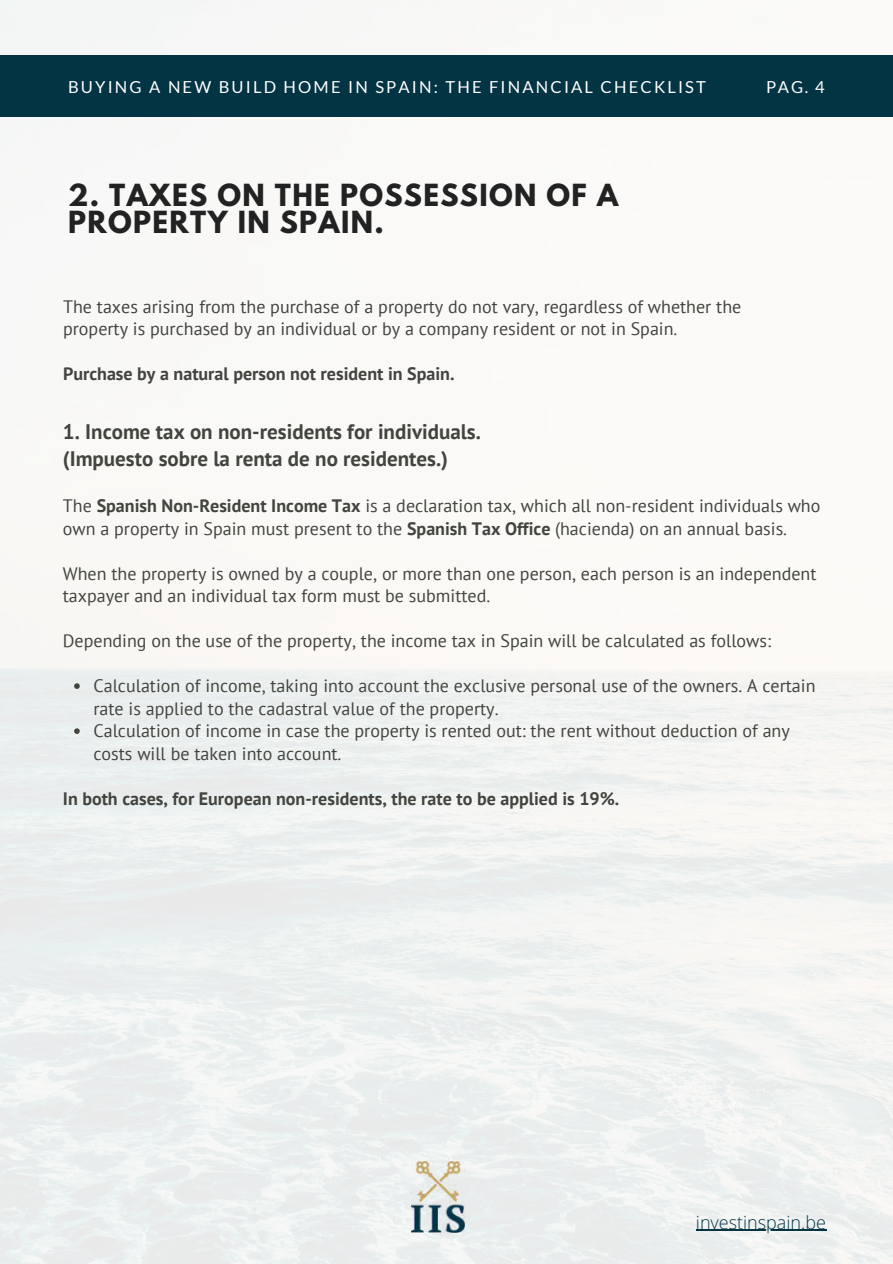
<style>
.page{position:relative;width:893px;height:1264px;background:#fff}
.page>*{position:absolute;margin:0;border:0;box-sizing:border-box;transform-origin:0 0}
.t1{font:700 27px/27px "League Spartan";letter-spacing:.05em;color:#222}
.t2{font:700 21px/27px "PT Sans";color:#43443e}
.t3{font:18px/22.5px "PT Sans";color:#43443e}
.t4{font:700 18px "PT Sans";color:#43443e}
.t5{font:300 18px "Open Sans";color:#033444}
.t6{font:16.5px "Lato";letter-spacing:.13em;color:#fff}
.s1{font-weight:700}
</style>
<div class="page">
<img style="left:0;top:0;width:892px;height:1263px">
<div style="left:0;top:55px;width:892px;height:61px;background:#033444"></div>
<svg style="left:74px;top:683px;width:6px;height:6px"></svg>
<svg style="left:74px;top:728px;width:6px;height:6px"></svg>
<img style="left:411px;top:1161px;width:53px;height:71px">
<hr style="left:696px;top:1229px;width:130px;height:1px;background:#033444">
<p class="t6" style="left:68px;top:77px;width:639px">BUYING A NEW BUILD HOME IN SPAIN: THE FINANCIAL CHECKLIST</p>
<p class="t6" style="left:766px;top:76px;width:60px">PAG. 4</p>
<h1 class="t1" style="left:68px;top:185px;width:551px">2. TAXES ON THE POSSESSION OF A<br>PROPERTY IN SPAIN.</h1>
<p class="t3" style="left:63px;top:295px;width:679px">The taxes arising from the purchase of a property do not vary, regardless of whether the property is purchased by an individual or by a company resident or not in Spain.</p>
<p class="t4" style="left:63px;top:362px;width:393px">Purchase by a natural person not resident in Spain.</p>
<p class="t2" style="left:63px;top:418px;width:419px">1. Income tax on non-residents for individuals. (Impuesto sobre la renta de no residentes.)</p>
<p class="t3" style="left:63px;top:494px;width:759px">The <span class="s1">Spanish Non-Resident Income Tax</span> is a declaration tax, which all non-resident individuals who own a property in Spain must present to the <span class="s1">Spanish Tax Office</span> (hacienda) on an annual basis.</p>
<p class="t3" style="left:63px;top:562px;width:755px">When the property is owned by a couple, or more than one person, each person is an independent taxpayer and an individual tax form must be submitted.</p>
<p class="t3" style="left:63px;top:629px;width:709px">Depending on the use of the property, the income tax in Spain will be calculated as follows:</p>
<p class="t3" style="left:93px;top:674px;width:723px">Calculation of income, taking into account the exclusive personal use of the owners. A certain rate is applied to the cadastral value of the property.<br>Calculation of income in case the property is rented out: the rent without deduction of any costs will be taken into account.</p>
<p class="t4" style="left:63px;top:786px;width:558px">In both cases, for European non-residents, the rate to be applied is 19%.</p>
<p class="t5" style="left:696px;top:1209px;width:131px">investinspain.be</p>
</div>
